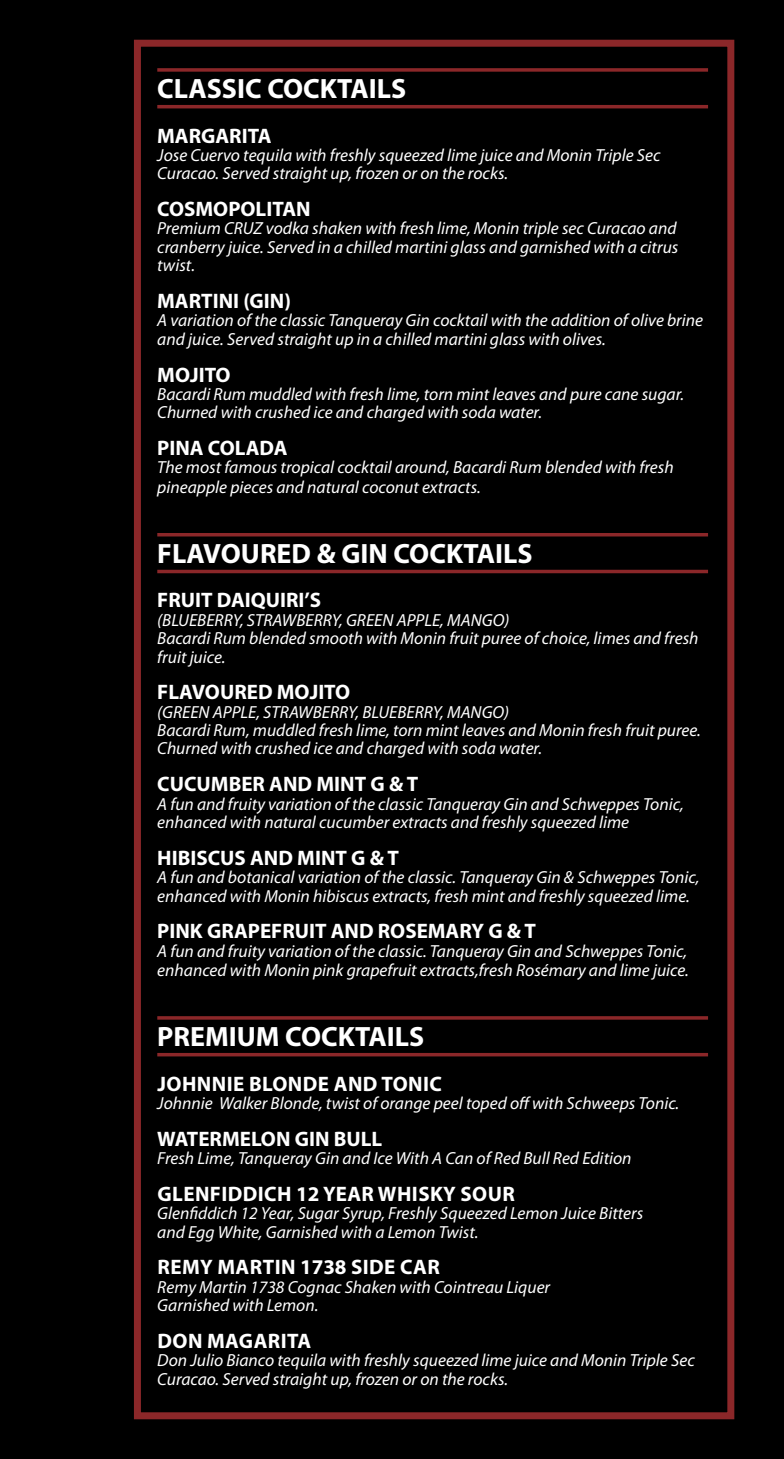
<style>
.page{position:relative;width:784px;height:1459px;background:#fff}
.page>*{position:absolute;margin:0;border:0;box-sizing:border-box;transform-origin:0 0}
.t1{font:700 28px "Myriad Pro";color:#fff}
.Sub_Heading_Sub{font:700 21px "Myriad Pro";color:#fff}
.Sub_Heading_Sub-2{font:700 21px "Myriad Pro";letter-spacing:.02em;color:#fff}
.Description{font:italic 17.5px/18.4px "Myriad Pro";color:#fff}
.Sub_Heading_Sub-3{font:italic 17.5px "Myriad Pro";color:#fff}
</style>
<div class="page">
<div style="left:0;top:0;width:784px;height:1458px;background:#000"></div>
<svg style="left:157px;top:68px;width:551px;height:4px;background:#792123"></svg>
<hr style="left:157px;top:105px;width:551px;height:3px;background:#8b2729">
<hr style="left:157px;top:533px;width:551px;height:3px;background:#8b2729">
<hr style="left:157px;top:570px;width:551px;height:3px;background:#8b2729">
<hr style="left:157px;top:1016px;width:551px;height:3px;background:#8b2729">
<hr style="left:157px;top:1053px;width:551px;height:3px;background:#8b2729">
<div style="left:134px;top:40px;width:600px;height:1379px;border:7px solid #8b2729"></div>
<p class="t1" style="left:157px;top:70px;width:251px">CLASSIC COCKTAILS</p>
<p class="Sub_Heading_Sub" style="left:157px;top:122px;width:116px">MARGARITA</p>
<p class="Description" style="left:157px;top:146px;width:505px">Jose Cuervo tequila with freshly squeezed lime juice and Monin Triple Sec<br>Curacao. Served straight up, frozen or on the rocks.</p>
<p class="Sub_Heading_Sub" style="left:157px;top:195px;width:155px">COSMOPOLITAN</p>
<p class="Description" style="left:157px;top:219px;width:522px;text-align:justify">Premium CRUZ vodka shaken with fresh lime, Monin triple sec Curacao and cranberry juice. Served in a chilled martini glass and garnished with a citrus twist.</p>
<p class="Sub_Heading_Sub" style="left:157px;top:287px;width:135px">MARTINI (GIN)</p>
<p class="Description" style="left:157px;top:311px;width:547px">A variation of the classic Tanqueray Gin cocktail with the addition of olive brine and juice. Served straight up in a chilled martini glass with olives.</p>
<p class="Sub_Heading_Sub" style="left:157px;top:361px;width:75px">MOJITO</p>
<p class="Description" style="left:157px;top:384px;width:528px">Bacardi Rum muddled with fresh lime, torn mint leaves and pure cane sugar.<br>Churned with crushed ice and charged with soda water.</p>
<p class="Sub_Heading_Sub" style="left:157px;top:434px;width:132px">PINA COLADA</p>
<p class="Description" style="left:157px;top:458px;width:518px;line-height:19.2px">The most famous tropical cocktail around, Bacardi Rum blended with fresh pineapple pieces and natural coconut extracts.</p>
<p class="t1" style="left:157px;top:535px;width:377px">FLAVOURED &amp; GIN COCKTAILS</p>
<p class="Sub_Heading_Sub" style="left:157px;top:586px;width:165px">FRUIT DAIQUIRI’S</p>
<p class="Description" style="left:157px;top:610px;width:354px">(BLUEBERRY, STRAWBERRY, GREEN APPLE, MANGO)</p>
<p class="Description" style="left:157px;top:629px;width:543px">Bacardi Rum blended smooth with Monin fruit puree of choice, limes and fresh fruit juice.</p>
<p class="Sub_Heading_Sub" style="left:157px;top:678px;width:194px">FLAVOURED MOJITO</p>
<p class="Description" style="left:157px;top:702px;width:353px">(GREEN APPLE, STRAWBERRY, BLUEBERRY, MANGO)</p>
<p class="Description" style="left:157px;top:720px;width:545px">Bacardi Rum, muddled fresh lime, torn mint leaves and Monin fresh fruit puree.<br>Churned with crushed ice and charged with soda water.</p>
<p class="Sub_Heading_Sub" style="left:157px;top:770px;width:262px">CUCUMBER AND MINT G &amp; T</p>
<p class="Description" style="left:157px;top:794px;width:528px">A fun and fruity variation of the classic Tanqueray Gin and Schweppes Tonic, enhanced with natural cucumber extracts and freshly squeezed lime</p>
<p class="Sub_Heading_Sub" style="left:157px;top:844px;width:243px">HIBISCUS AND MINT G &amp; T</p>
<p class="Description" style="left:157px;top:867px;width:543px">A fun and botanical variation of the classic. Tanqueray Gin &amp; Schweppes Tonic, enhanced with Monin hibiscus extracts, fresh mint and freshly squeezed lime.</p>
<p class="Sub_Heading_Sub" style="left:157px;top:917px;width:380px">PINK GRAPEFRUIT AND ROSEMARY G &amp; T</p>
<p class="Description" style="left:157px;top:941px;width:533px;line-height:19.2px">A fun and fruity variation of the classic. Tanqueray Gin and Schweppes Tonic, enhanced with Monin pink grapefruit extracts,fresh Rosémary and lime juice.</p>
<p class="t1" style="left:157px;top:1018px;width:268px">PREMIUM COCKTAILS</p>
<p class="Sub_Heading_Sub-2" style="left:157px;top:1069px;width:286px">JOHNNIE BLONDE AND TONIC</p>
<p class="Sub_Heading_Sub-3" style="left:157px;top:1092px;width:523px">Johnnie Walker Blonde, twist of orange peel toped off with Schweeps Tonic.</p>
<p class="Sub_Heading_Sub" style="left:157px;top:1125px;width:226px">WATERMELON GIN BULL</p>
<p class="Description" style="left:157px;top:1148px;width:476px">Fresh Lime, Tanqueray Gin and Ice With A Can of Red Bull Red Edition</p>
<p class="Sub_Heading_Sub-2" style="left:157px;top:1180px;width:359px">GLENFIDDICH 12 YEAR WHISKY SOUR</p>
<p class="Description" style="left:157px;top:1203px;width:487px">Glenfiddich 12 Year, Sugar Syrup, Freshly Squeezed Lemon Juice Bitters</p>
<p class="Description" style="left:157px;top:1222px;width:323px">and Egg White, Garnished with a Lemon Twist.</p>
<p class="Sub_Heading_Sub-2" style="left:157px;top:1253px;width:284px">REMY MARTIN 1738 SIDE CAR</p>
<p class="Description" style="left:157px;top:1277px;width:394px">Remy Martin 1738 Cognac Shaken with Cointreau Liquer</p>
<p class="Description" style="left:157px;top:1295px;width:163px">Garnished with Lemon.</p>
<p class="Sub_Heading_Sub-2" style="left:157px;top:1327px;width:155px">DON MAGARITA</p>
<p class="Description" style="left:157px;top:1350px;width:539px">Don Julio Bianco tequila with freshly squeezed lime juice and Monin Triple Sec<br>Curacao. Served straight up, frozen or on the rocks.</p>
</div>
